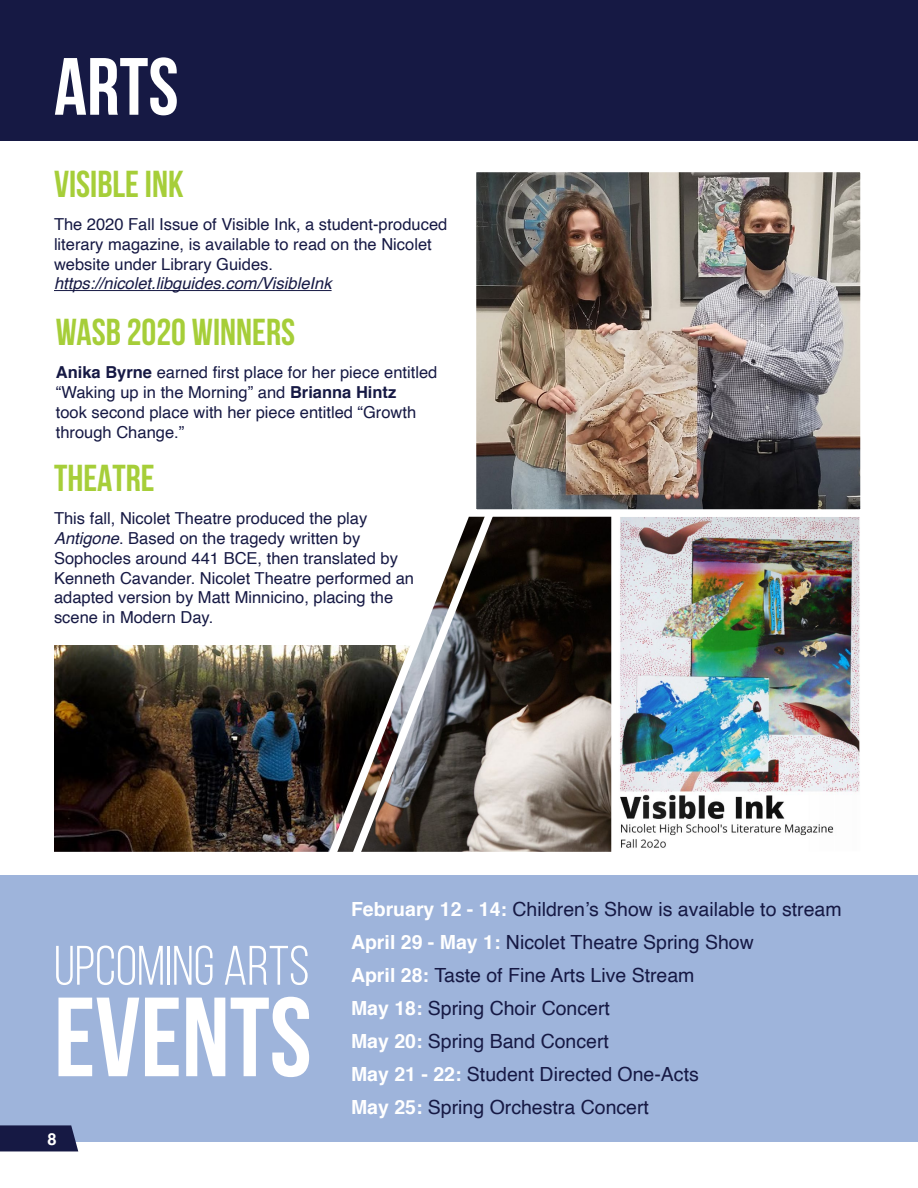
<style>
.page{position:relative;width:918px;height:1188px;background:#fff}
.page>*{position:absolute;margin:0;border:0;box-sizing:border-box;transform-origin:0 0}
.t1{font:700 112.35px "Bebas Neue";color:#fff}
.t2{font:700 81px "Bebas Neue";color:#fff}
.t3{font:55.5px "Bebas Neue";color:#fff}
.t4{font:700 37.5px "Bebas Neue";color:#a6ce39}
.t5{font:19.5px/33px "Helvetica";color:#161944}
.t6{font:16.5px/19.8px "Helvetica";color:#161944}
.t7{font:italic 16.5px "Helvetica";color:#161944}
.t8{font:700 16.5px "Helvetica";color:#fff}
.s1{font-weight:700}
.s2{font-style:italic}
.s3{font-weight:700;color:#fff}
</style>
<div class="page">
<div style="left:0;top:876px;width:918px;height:266px;background:#9eb4db"></div>
<img style="left:549px;top:517px;width:62px;height:335px">
<img style="left:54px;top:645px;width:236px;height:207px">
<hr style="left:54px;top:290px;width:278px;height:1px;background:#161944">
<img style="left:620px;top:518px;width:239px;height:330px">
<div style="left:611px;top:509px;width:257px;height:350px;border:8px solid #fff"></div>
<div style="left:0;top:0;width:918px;height:140px;background:#161944"></div>
<img style="left:290px;top:516px;width:259px;height:336px">
<img style="left:478px;top:174px;width:381px;height:334px">
<div style="left:469px;top:165px;width:399px;height:352px;border:8px solid #fff"></div>
<div style="left:54px;top:852px;width:814px;height:7px;background:#fff"></div>
<svg style="left:0;top:1125px;width:78px;height:26px;background:#1e224c"></svg>
<h2 class="t2" style="left:54px;top:42px;width:126px">ARTS</h2>
<h3 class="t4" style="left:54px;top:163px;width:131px">VISIBLE INK</h3>
<p class="t6" style="left:54px;top:215px;width:395px">The 2020 Fall Issue of Visible Ink, a student-produced literary magazine, is available to read on the Nicolet website under Library Guides.</p>
<p class="t7" style="left:54px;top:271px;width:279px">https://nicolet.libguides.com/VisibleInk</p>
<h3 class="t4" style="left:56px;top:312px;width:241px">WASB 2020 WINNERS</h3>
<p class="t6" style="left:56px;top:363px;width:383px"><span class="s1">Anika Byrne</span> earned first place for her piece entitled “Waking up in the Morning” and <span class="s1">Brianna Hintz<br></span>took second place with her piece entitled “Growth through Change.”</p>
<h3 class="t4" style="left:54px;top:457px;width:102px">THEATRE</h3>
<p class="t6" style="left:54px;top:509px;width:362px">This fall, Nicolet Theatre produced the play <span class="s2">Antigone</span>. Based on the tragedy written by Sophocles around 441 BCE, then translated by Kenneth Cavander. Nicolet Theatre performed an adapted version by Matt Minnicino, placing the scene in Modern Day.</p>
<h3 class="t3" style="left:54px;top:936px;width:257px">UPCOMING ARTS</h3>
<h1 class="t1" style="left:54px;top:976px;width:259px">EVENTS</h1>
<p class="t8" style="left:47px;top:1126px;width:11px">8</p>
<p class="t5" style="left:351px;top:893px;width:492px"><span class="s3">February 12 - 14:</span> Children’s Show is available to stream <span class="s3">April 29 - May 1:</span> Nicolet Theatre Spring Show<br><span class="s3">April 28:</span> Taste of Fine Arts Live Stream<br><span class="s3">May 18:</span> Spring Choir Concert<br><span class="s3">May 20:</span> Spring Band Concert<br><span class="s3">May 21 - 22:</span> Student Directed One-Acts<br><span class="s3">May 25:</span> Spring Orchestra Concert</p>
</div>
